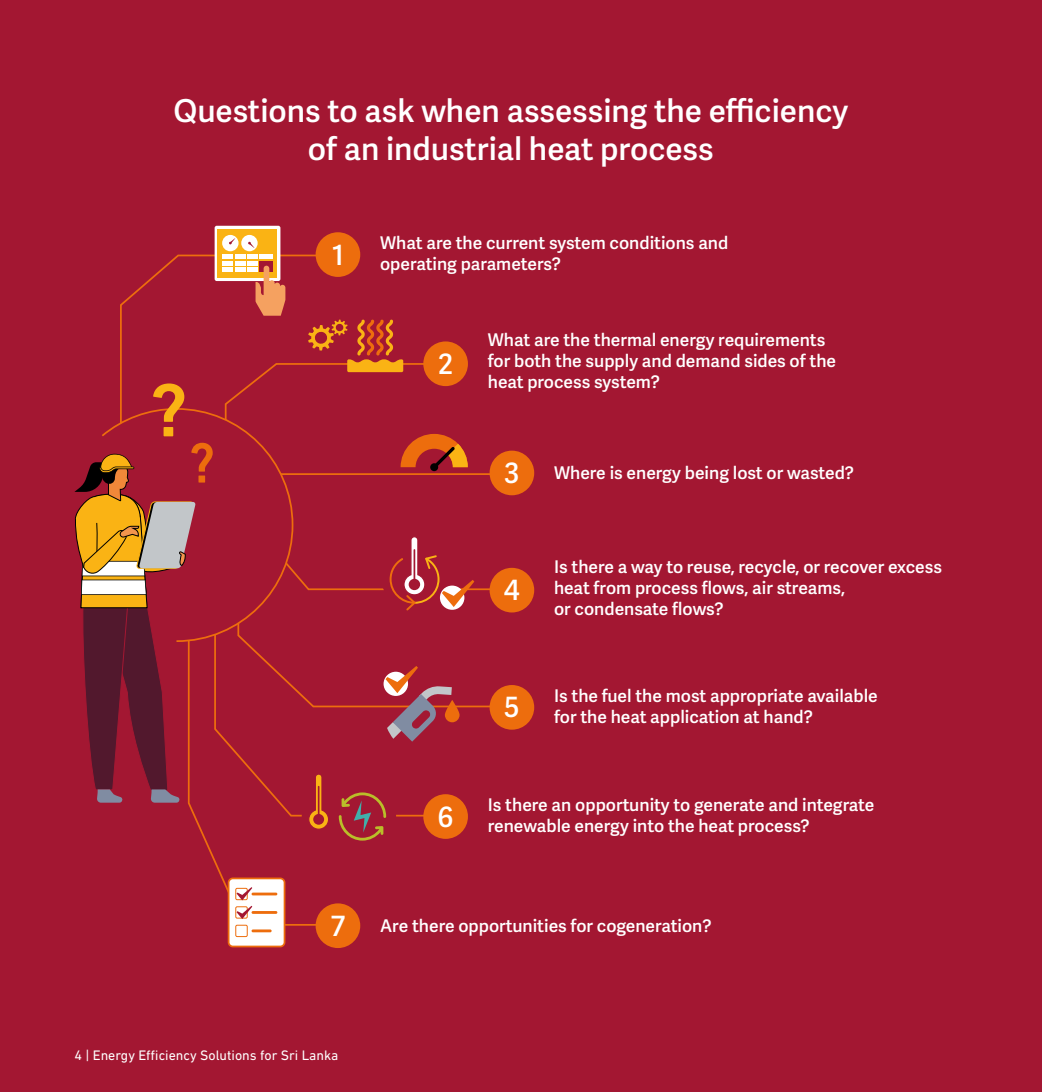
<style>
.page{position:relative;width:1042px;height:1092px;background:#fff}
.page>*{position:absolute;margin:0;border:0;box-sizing:border-box;transform-origin:0 0}
.t1{font:600 31.5px/37.8px "Adelle Sans";color:#fff;text-align:center}
.t2{font:600 28px "Adelle Sans";color:#fff}
.t3{font:600 17.5px/21px "Adelle Sans";color:#fff}
.t4{font:14px "DIN Next LT Pro";color:#fff}
.s1{font-size:28px}
</style>
<div class="page">
<div style="left:0;top:0;width:1042px;height:1091px;background:#a31732"></div>
<svg style="left:204px;top:840px;width:117px;height:86px"></svg>
<div style="left:316px;top:232px;width:44px;height:45px;background:#ed6d0d;border-radius:50%"></div>
<div style="left:489px;top:450px;width:45px;height:45px;background:#ed6d0d;border-radius:50%"></div>
<div style="left:489px;top:567px;width:45px;height:45px;background:#ed6d0d;border-radius:50%"></div>
<div style="left:489px;top:685px;width:45px;height:44px;background:#ed6d0d;border-radius:50%"></div>
<div style="left:316px;top:903px;width:44px;height:44px;background:#ed6d0d;border-radius:50%"></div>
<div style="left:229px;top:878px;width:55px;height:68px;background:#fff;border-radius:4px"></div>
<div style="left:228px;top:877px;width:57px;height:70px;border:2px solid #ed6d0d;border-radius:4px"></div>
<div style="left:235px;top:887px;width:13px;height:13px;border:1px solid #ed6d0d"></div>
<div style="left:235px;top:906px;width:13px;height:12px;border:1px solid #ed6d0d"></div>
<div style="left:235px;top:924px;width:13px;height:12px;border:1px solid #ed6d0d"></div>
<hr style="left:251px;top:892px;width:26px;height:3px;background:#ed6d0d">
<hr style="left:251px;top:910px;width:26px;height:3px;background:#ed6d0d">
<hr style="left:251px;top:929px;width:21px;height:3px;background:#ed6d0d">
<svg style="left:236px;top:887px;width:16px;height:31px"></svg>
<div style="left:215px;top:226px;width:65px;height:55px;background:#fff;border-radius:2px"></div>
<div style="left:218px;top:229px;width:59px;height:48px;background:#fab314"></div>
<div style="left:222px;top:235px;width:16px;height:16px;background:#fff;border-radius:50%"></div>
<svg style="left:229px;top:238px;width:6px;height:6px"></svg>
<div style="left:241px;top:235px;width:17px;height:16px;background:#fff;border-radius:50%"></div>
<svg style="left:248px;top:242px;width:6px;height:6px"></svg>
<svg style="left:74px;top:254px;width:444px;height:586px"></svg>
<h1 class="t1" style="left:173px;top:93px;width:676px">Questions to ask when assessing the efficiency of an industrial heat process</h1>
<h2 class="t2" style="left:332px;top:238px;width:13px">1</h2>
<p class="t3" style="left:380px;top:233px;width:350px">What are the current system conditions and</p>
<p class="t3" style="left:380px;top:254px;width:182px">operating parameters?</p>
<h2 class="t2" style="left:438px;top:347px;width:16px">2</h2>
<p class="t3" style="left:488px;top:329px;width:350px">What are the thermal energy requirements for both the supply and demand sides of the heat process system?</p>
<p class="t3" style="left:504px;top:463px;width:351px"><span class="s1">3</span> Where is energy being lost or wasted?</p>
<h2 class="t2" style="left:504px;top:574px;width:17px">4</h2>
<p class="t3" style="left:554px;top:557px;width:389px">Is there a way to reuse, recycle, or recover excess heat from process flows, air streams,<br>or condensate flows?</p>
<p class="t3" style="left:504px;top:685px;width:375px;text-indent:50px">Is the fuel the most appropriate available<br><sup>5</sup> for the heat application at hand?</p>
<p class="t3" style="left:438px;top:794px;width:438px;text-indent:50px">Is there an opportunity to generate and integrate<br><sup>6</sup> renewable energy into the heat process?</p>
<p class="t3" style="left:331px;top:915px;width:382px"><span class="s1">7</span> Are there opportunities for cogeneration?</p>
<p class="t4" style="left:74px;top:1047px;width:265px">4 | Energy Efficiency Solutions for Sri Lanka</p>
</div>
